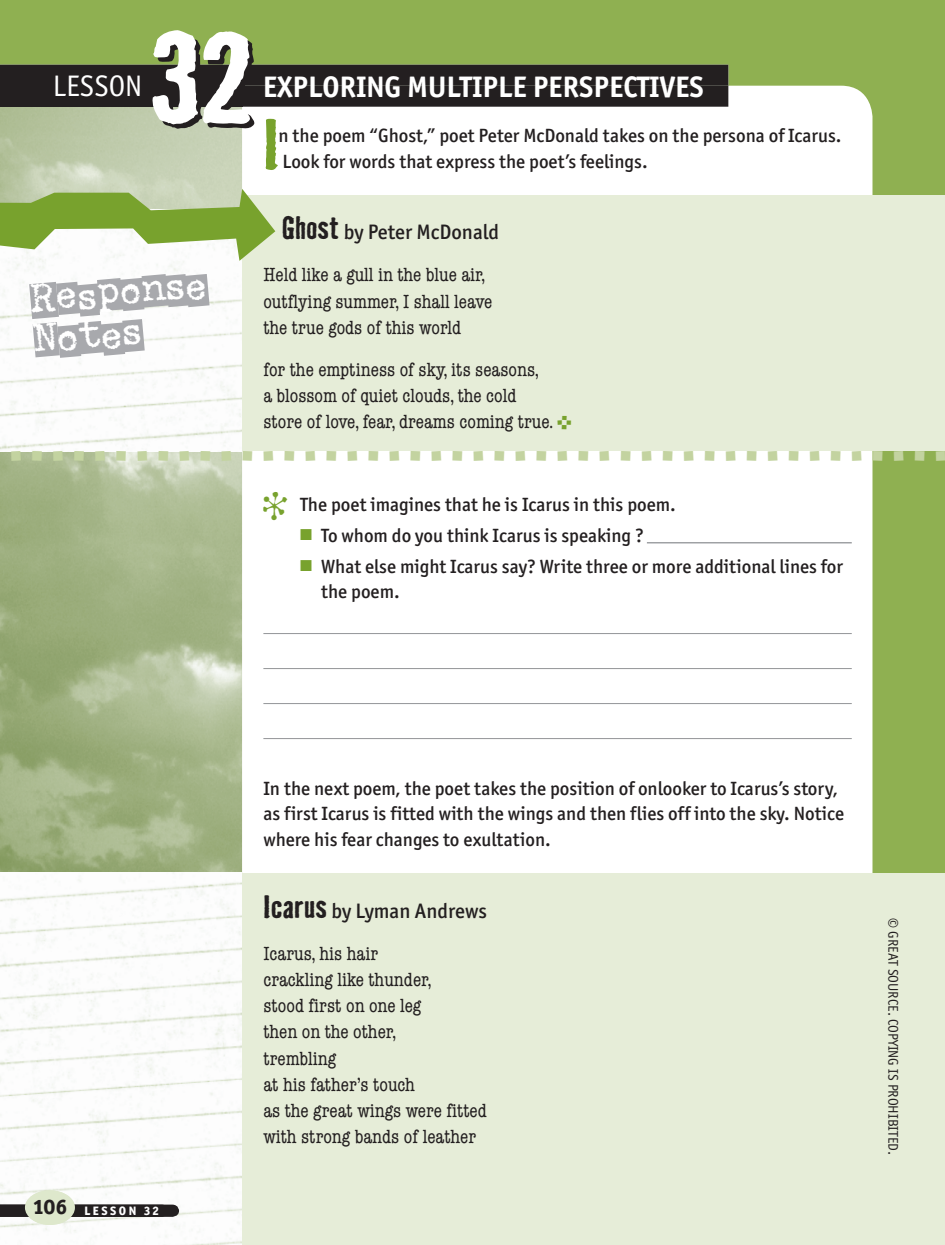
<style>
.page{position:relative;width:945px;height:1245px;background:#fff}
.page>*{position:absolute;margin:0;border:0;box-sizing:border-box;transform-origin:0 0}
.t1{font:700 119px "Bad Neighborhood Badhouse";color:#fff}
.t2{font:700 65.98px "Bad Neighborhood Badhouse";color:#78a22d}
.t3{font:500 43.75px/41.1px "Telepath";color:#fff}
.t4{font:29.75px "Officina San ITC Bold OS";color:#fff}
.t5{font:29.75px "Officina San ITC";color:#fff}
.t6{font:500 21px "Officina San ITC";color:#231f20}
.t7{font:800 21px "Officina San ITC";color:#231f20}
.t8{font:500 19.25px/25.4px "Officina San ITC";color:#231f20}
.t9{font:condensed 19.25px/26.2px "American Typewriter";color:#231f20}
.t10{font:14px "Officina San ITC";color:#231f20}
.t11{font:800 12.25px "Officina San ITC";letter-spacing:.2em;color:#fff}
.t12{font:10.5px "Acme Services";color:#c3d3a0}
.s1{font-family:"Bad Neighborhood Badhouse";font-weight:700;font-size:29.75px}
.s2{font-family:"Acme Services";font-stretch:normal;font-size:14px;color:#78a22d}
.s3{font-family:"Dirt Devil";font-weight:400;font-size:35px;color:#78a22d}
.s4{color:#78a22d}
</style>
<div class="page">
<div style="left:0;top:0;width:944px;height:1245px;background:#8fb051"></div>
<div style="left:242px;top:86px;width:630px;height:787px;background:#fff"></div>
<img style="left:0;top:107px;width:242px;height:765px">
<img style="left:0;top:377px;width:242px;height:75px">
<div style="left:242px;top:196px;width:702px;height:255px;background:#e6edd8"></div>
<div style="left:241px;top:873px;width:703px;height:372px;background:#e6edd8"></div>
<svg style="left:0;top:189px;width:275px;height:188px;background:#ced7bd"></svg>
<div style="left:0;top:872px;width:242px;height:373px;background:#fff"></div>
<hr style="left:646px;top:542px;width:205px;height:1px;background:#939598">
<hr style="left:263px;top:633px;width:588px;height:1px;background:#939598">
<hr style="left:263px;top:668px;width:588px;height:1px;background:#939598">
<hr style="left:263px;top:703px;width:588px;height:1px;background:#939598">
<hr style="left:263px;top:738px;width:588px;height:1px;background:#939598">
<div style="left:0;top:65px;width:728px;height:42px;background:#231f20"></div>
<div style="left:0;top:95px;width:242px;height:12px;background:#231f20"></div>
<svg style="left:0;top:1204px;width:180px;height:14px;background:#3c393a"></svg>
<div style="left:25px;top:1190px;width:50px;height:35px;background:#dee8cc;border-radius:50%"></div>
<h3 class="t5" style="left:53px;top:74px;width:91px">LESSON</h3>
<h1 class="t1" style="left:148px;top:30px;width:107px">32</h1>
<h3 class="t4" style="left:263px;top:76px;width:442px">EXPLORING MULTIPLE PERSPECTIVES</h3>
<h2 class="t2" style="left:263px;top:118px;width:18px">I</h2>
<p class="t8" style="left:278px;top:124px;width:564px">n the poem “Ghost,” poet Peter McDonald takes on the persona of Icarus.<br>Look for words that express the poet’s feelings.</p>
<h3 class="t3" style="left:29px;top:283px;width:179px;rotate:-5deg">Response<br>Notes</h3>
<p class="t6" style="left:282px;top:224px;width:219px"><span class="s1">Ghost</span> by Peter McDonald</p>
<p class="t9" style="left:263px;top:263px;width:230px">Held like a gull in the blue air, outflying summer, I shall leave the true gods of this world</p>
<p class="t9" style="left:263px;top:358px;width:309px">for the emptiness of sky, its seasons,<br>a blossom of quiet clouds, the cold<br>store of love, fear, dreams coming true. <span class="s2">P</span></p>
<p class="t12" style="left:11px;top:450px;width:936px">M N M N M N M N M N M N M N M N M N M N M N M N M N M N M N M N M N M N M N M N M N M N M</p>
<p class="t8" style="left:263px;top:494px;width:414px"><span class="s3">•</span> The poet imagines that he is Icarus in this poem.</p>
<p class="t8" style="left:300px;top:524px;width:345px"><span class="s4">■</span> To whom do you think Icarus is speaking ?</p>
<p class="t8" style="left:321px;top:555px;width:523px;text-indent:-21px"><span class="s4">■</span> What else might Icarus say? Write three or more additional lines for the poem.</p>
<p class="t7" style="left:33px;top:1199px;width:36px">106</p>
<p class="t11" style="left:144px;top:1206px;width:18px">XX</p>
<p class="t11" style="left:85px;top:1206px;width:76px">LESSON 32</p>
<p class="t8" style="left:263px;top:777px;width:582px">In the next poem, the poet takes the position of onlooker to Icarus’s story, as first Icarus is fitted with the wings and then flies off into the sky. Notice where his fear changes to exultation.</p>
<p class="t6" style="left:263px;top:902px;width:225px"><span class="s1">Icarus</span> by Lyman Andrews</p>
<p class="t9" style="left:263px;top:942px;width:225px">Icarus, his hair<br>crackling like thunder,<br>stood first on one leg<br>then on the other,<br>trembling<br>at his father’s touch<br>as the great wings were fitted with strong bands of leather</p>
<p class="t10" style="left:898px;top:918px;width:238px;rotate:90deg">© GREAT SOURCE. COPYING IS PROHIBITED.</p>
</div>
